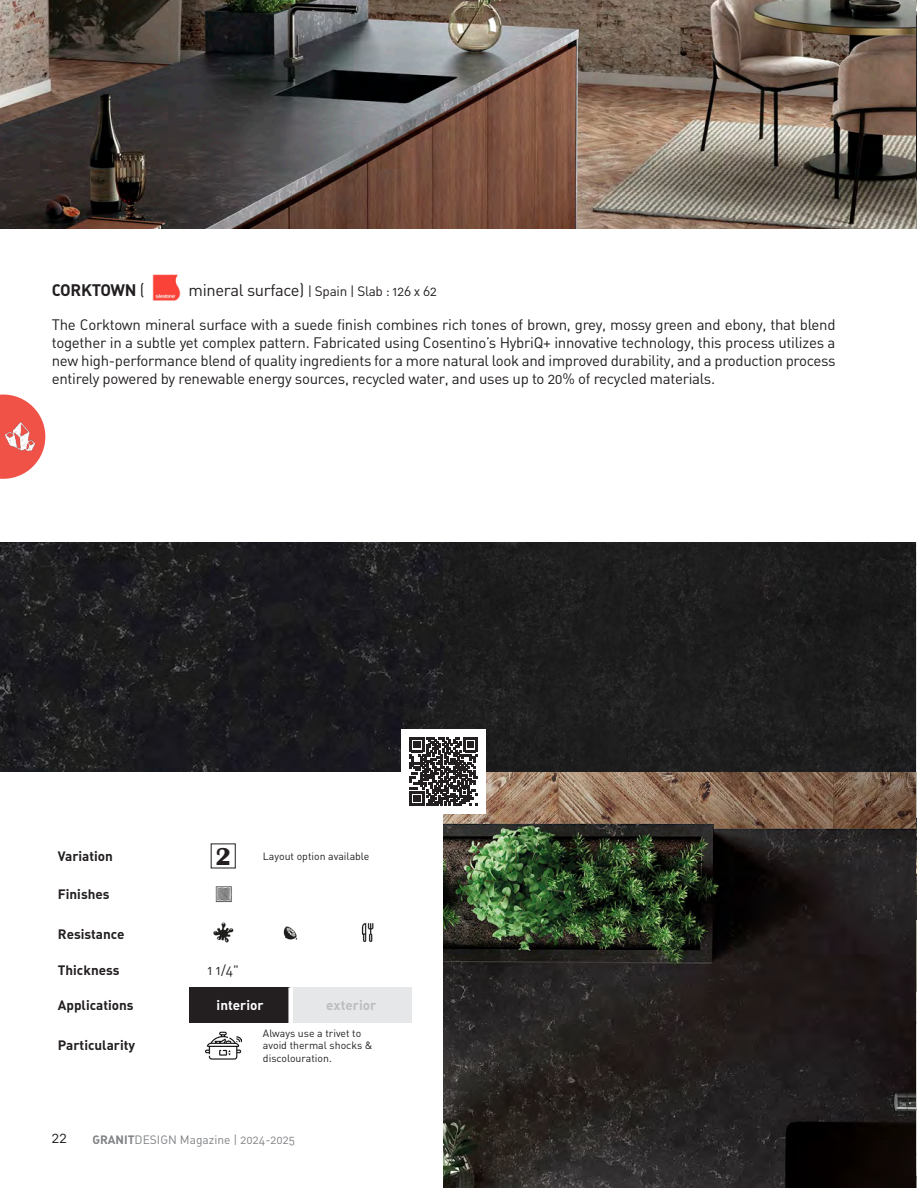
<style>
.page{position:relative;width:917px;height:1188px;background:#fff}
.page>*{position:absolute;margin:0;border:0;box-sizing:border-box;transform-origin:0 0}
.t1{font:700 25.5px "Britannic";color:#231f20}
.t2{font:16.5px "DIN Bold Alternate";letter-spacing:-.02em;color:#231f20}
.t3{font:15px/18px "DIN Regular Alternate";letter-spacing:-.02em;color:#231f20;text-align:justify}
.t4{font:13.5px "DIN Bold Alternate";color:#231f20}
.t5{font:13.5px "DIN Regular Alternate";letter-spacing:-.02em;color:#231f20}
.t6{font:13.5px "DIN Bold Alternate";color:#fff}
.t7{font:13.5px "DIN Bold Alternate";color:#bcbdc0}
.t8{font:12px "DIN Regular Alternate";color:#808285}
.t9{font:10.5px/12.6px "DIN Regular Alternate";color:#231f20}
.s1{font-family:"DIN Regular Alternate"}
.s2{font-size:16.5px}
.s3{font-family:"DIN Bold Alternate"}
</style>
<div class="page">
<img style="left:443px;top:771px;width:474px;height:417px">
<img style="left:0;top:542px;width:917px;height:229px">
<div style="left:189px;top:987px;width:101px;height:36px;background:#231f20"></div>
<div style="left:290px;top:987px;width:121px;height:36px;background:#e6e7e9"></div>
<div style="left:288px;top:987px;width:5px;height:36px;background:#fff"></div>
<img style="left:215px;top:886px;width:17px;height:17px">
<img style="left:213px;top:922px;width:21px;height:21px">
<img style="left:283px;top:926px;width:14px;height:14px">
<img style="left:361px;top:922px;width:13px;height:20px">
<img style="left:205px;top:1031px;width:36px;height:29px">
<img style="left:152px;top:274px;width:29px;height:27px">
<img style="left:0;top:0;width:917px;height:229px">
<div style="left:401px;top:729px;width:84px;height:84px;background:#fff"></div>
<svg style="left:409px;top:737px;width:68px;height:68px"></svg>
<svg style="left:0;top:394px;width:45px;height:85px"></svg>
<img style="left:0;top:414px;width:42px;height:44px">
<p class="t2" style="left:52px;top:279px;width:94px">CORKTOWN <span class="s1">(</span></p>
<p class="t5" style="left:188px;top:283px;width:250px"><span class="s2">mineral surface)</span> | Spain | Slab : 126 x 62</p>
<p class="t3" style="left:52px;top:315px;width:784px">The Corktown mineral surface with a suede finish combines rich tones of brown, grey, mossy green and ebony, that blend together in a subtle yet complex pattern. Fabricated using Cosentino’s HybriQ+ innovative technology, this process utilizes a new high-performance blend of quality ingredients for a more natural look and improved durability, and a production process entirely powered by renewable energy sources, recycled water, and uses up to 20% of recycled materials.</p>
<p class="t4" style="left:58px;top:847px;width:57px">Variation</p>
<p class="t1" style="left:215px;top:841px;width:17px">2</p>
<p class="t9" style="left:263px;top:849px;width:108px">Layout option available</p>
<p class="t4" style="left:58px;top:885px;width:53px">Finishes</p>
<p class="t4" style="left:58px;top:924px;width:68px">Resistance</p>
<p class="t4" style="left:58px;top:961px;width:63px">Thickness</p>
<p class="t5" style="left:207px;top:962px;width:33px">1 1/4"</p>
<p class="t4" style="left:58px;top:996px;width:77px">Applications</p>
<p class="t6" style="left:216px;top:996px;width:48px">interior</p>
<p class="t7" style="left:326px;top:996px;width:51px">exterior</p>
<p class="t4" style="left:58px;top:1036px;width:79px">Particularity</p>
<p class="t9" style="left:263px;top:1026px;width:111px">Always use a trivet to avoid thermal shocks &amp; discolouration.</p>
<p class="t3" style="left:52px;top:1128px;width:17px">22</p>
<p class="t8" style="left:92px;top:1132px;width:204px"><span class="s3">GRANIT</span>DESIGN Magazine | 2024-2025</p>
</div>
